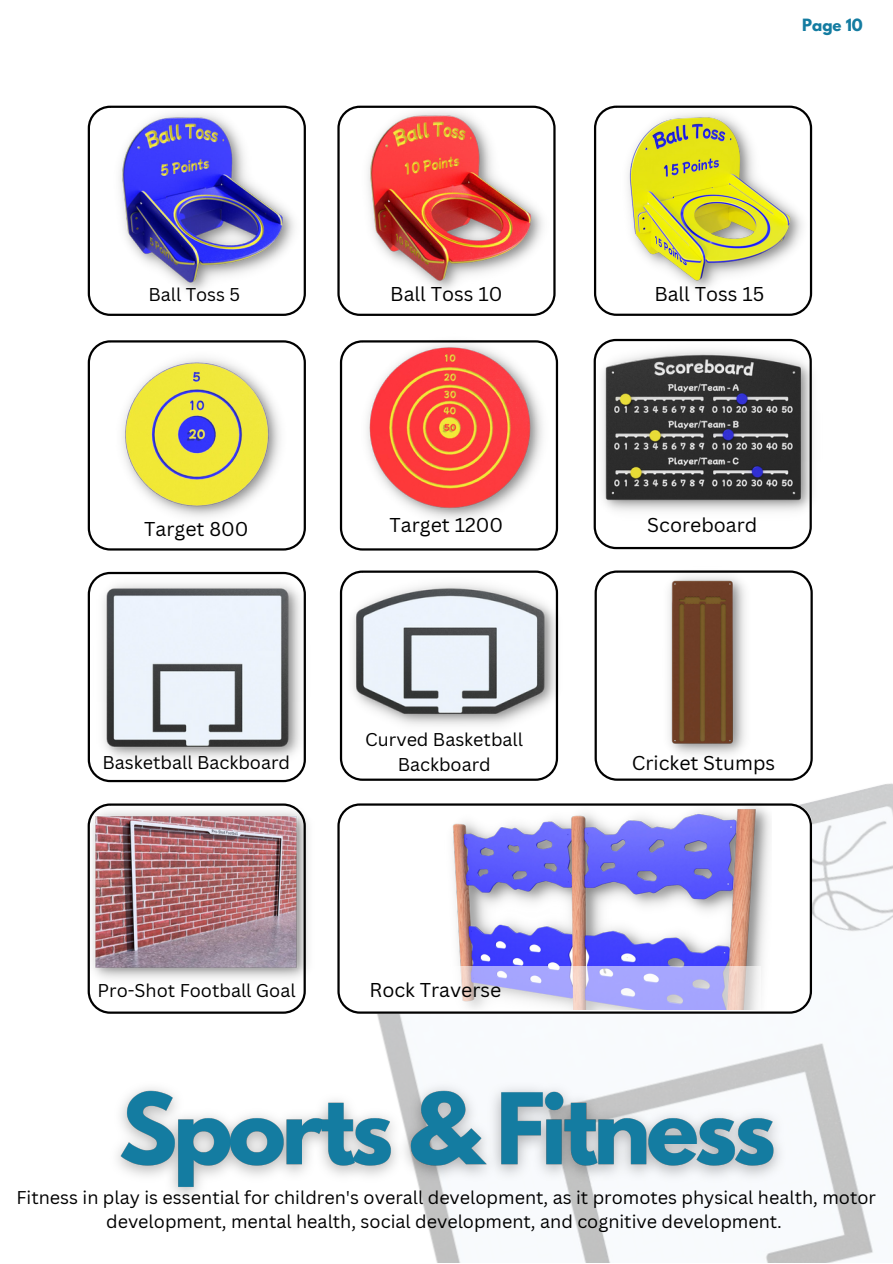
<style>
.page{position:relative;width:893px;height:1264px;background:#fff}
.page>*{position:absolute;margin:0;border:0;box-sizing:border-box;transform-origin:0 0}
.t1{font:19.5px "Canva Sans";color:#000}
.t2{font:18px/24.8px "Canva Sans";color:#000;text-align:center}
.t3{font:700 15px "League Spartan";color:#147ca1}
</style>
<div class="page">
<svg style="left:88px;top:106px;width:218px;height:210px"></svg>
<svg style="left:337px;top:106px;width:218px;height:210px"></svg>
<svg style="left:594px;top:106px;width:218px;height:210px"></svg>
<svg style="left:88px;top:340px;width:218px;height:210px"></svg>
<svg style="left:593px;top:339px;width:218px;height:210px"></svg>
<svg style="left:340px;top:340px;width:218px;height:210px"></svg>
<img style="left:276px;top:740px;width:616px;height:522px">
<svg style="left:88px;top:572px;width:218px;height:210px"></svg>
<svg style="left:340px;top:570px;width:218px;height:210px"></svg>
<svg style="left:594px;top:570px;width:218px;height:210px"></svg>
<svg style="left:88px;top:988px;width:218px;height:25px"></svg>
<svg style="left:337px;top:803px;width:475px;height:210px"></svg>
<img style="left:361px;top:105px;width:190px;height:195px">
<img style="left:112px;top:105px;width:190px;height:196px">
<img style="left:114px;top:348px;width:173px;height:178px">
<img style="left:359px;top:340px;width:190px;height:188px">
<img style="left:593px;top:341px;width:220px;height:179px">
<img style="left:93px;top:574px;width:217px;height:193px">
<div style="left:192px;top:596px;width:88px;height:54px;background:#ecf3fd"></div>
<img style="left:345px;top:575px;width:214px;height:159px">
<img style="left:661px;top:570px;width:91px;height:194px">
<img style="left:87px;top:802px;width:228px;height:186px">
<img style="left:444px;top:802px;width:327px;height:207px">
<img style="left:620px;top:105px;width:190px;height:194px">
<img style="left:117px;top:1067px;width:678px;height:153px">
<svg style="left:366px;top:966px;width:394px;height:44px"></svg>
<p class="t2" style="left:148px;top:282px;width:93px">Ball Toss 5</p>
<p class="t1" style="left:390px;top:280px;width:114px">Ball Toss 10</p>
<p class="t1" style="left:144px;top:515px;width:106px">Target 800</p>
<p class="t2" style="left:102px;top:749px;width:189px">Basketball Backboard</p>
<p class="t1" style="left:389px;top:510px;width:115px">Target 1200</p>
<p class="t2" style="left:365px;top:727px;width:159px">Curved Basketball<br>Backboard</p>
<p class="t2" style="left:97px;top:977px;width:200px">Pro-Shot Football Goal</p>
<p class="t1" style="left:369px;top:976px;width:133px">Rock Traverse</p>
<p class="t3" style="left:802px;top:18px;width:62px">Page 10</p>
<p class="t1" style="left:654px;top:280px;width:111px">Ball Toss 15</p>
<p class="t1" style="left:647px;top:511px;width:112px">Scoreboard</p>
<p class="t1" style="left:631px;top:749px;width:145px">Cricket Stumps</p>
<p class="t2" style="left:16px;top:1184px;width:861px">Fitness in play is essential for children's overall development, as it promotes physical health, motor development, mental health, social development, and cognitive development.</p>
</div>
